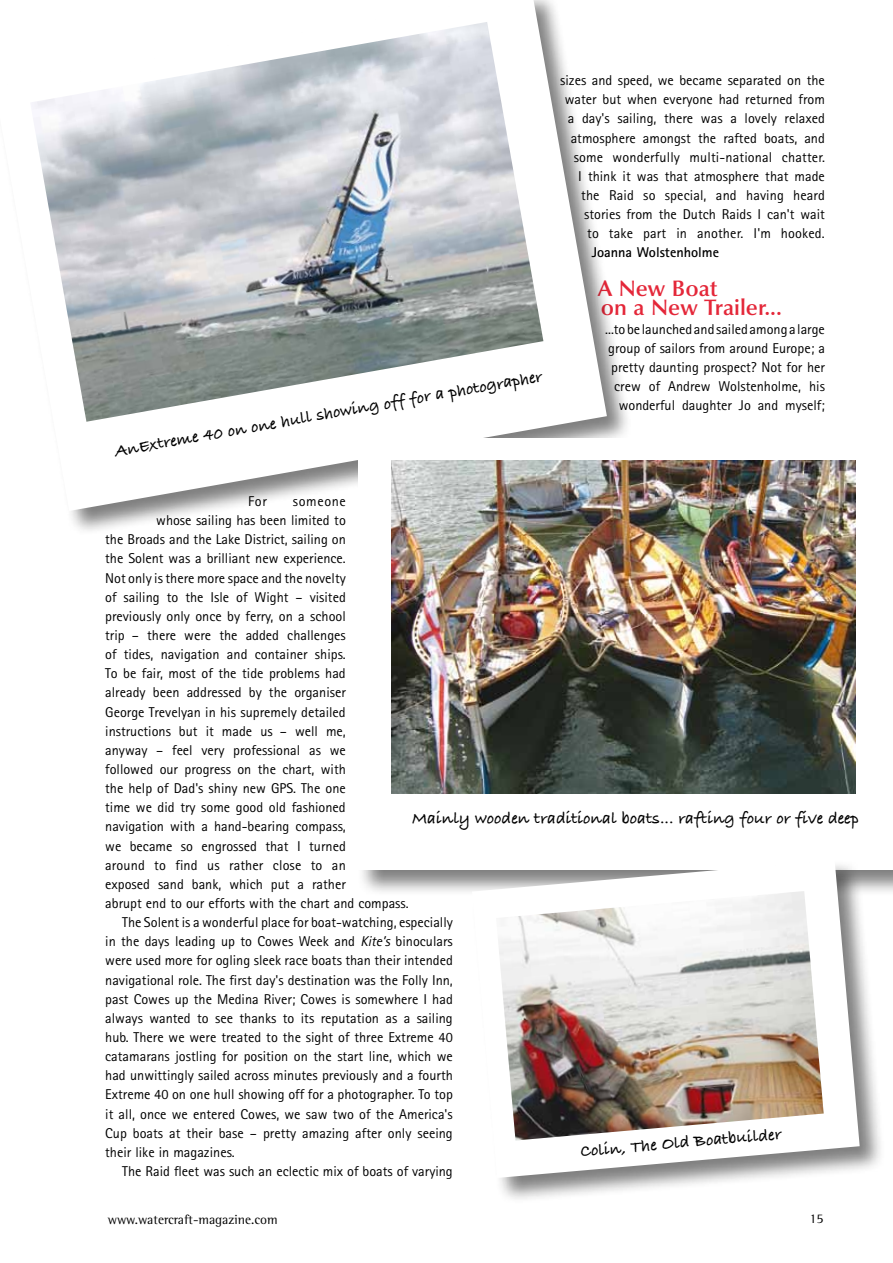
<style>
.page{position:relative;width:893px;height:1263px;background:#fff}
.page>*{position:absolute;margin:0;border:0;box-sizing:border-box;transform-origin:0 0}
.t1{font:600 22.5px/19.2px "Optima";color:#e42739}
.t2{font:17.25px "Bradley Hand ITCTT Bold";color:#000}
.t3{font:14.25px/19.2px "Rotis Sans Serif";color:#000;text-align:right}
.t4{font:700 14.25px "Rotis Sans Serif";color:#000}
.t5{font:14.25px "Rotis Sans Serif";letter-spacing:.04em;color:#000}
.t6{font:13.5px "Rotis Semi Serif";color:#000}
.s1{font-style:italic}
</style>
<div class="page">
<div style="left:0;top:0;width:631px;height:535px;background:#000;opacity:.5"></div>
<svg style="left:0;top:0;width:607px;height:511px"></svg>
<img style="left:30px;top:22px;width:513px;height:400px">
<div style="left:356px;top:436px;width:537px;height:460px;background:#000;opacity:.5"></div>
<div style="left:359px;top:438px;width:534px;height:432px;background:#fff"></div>
<img style="left:391px;top:461px;width:464px;height:332px">
<div style="left:470px;top:858px;width:415px;height:345px;background:#000;opacity:.5"></div>
<svg style="left:472px;top:860px;width:388px;height:318px"></svg>
<img style="left:496px;top:891px;width:328px;height:249px">
<p class="t2" style="left:113px;top:438px;width:435px;rotate:-10deg">AnExtreme 40 on one hull showing off for a photographer</p>
<p class="t3" style="left:560px;top:71px;width:266px">sizes and speed, we became separated on the water but when everyone had returned from a day's sailing, there was a lovely relaxed atmosphere amongst the rafted boats, and some wonderfully multi-national chatter.<br>I think it was that atmosphere that made the Raid so special, and having heard stories from the Dutch Raids I can't wait<br>to take part in another. I'm hooked.</p>
<p class="t4" style="left:592px;top:244px;width:129px">Joanna Wolstenholme</p>
<h1 class="t1" style="left:598px;top:279px;width:186px">A New Boat<br>on a New Trailer...</h1>
<p class="t3" style="left:605px;top:319px;width:221px">...to be launched and sailed among a large group of sailors from around Europe; a pretty daunting prospect? Not for her crew of Andrew Wolstenholme, his wonderful daughter Jo and myself;</p>
<p class="t3" style="left:248px;top:491px;width:20px">For</p>
<p class="t5" style="left:293px;top:493px;width:54px">someone</p>
<p class="t3" style="left:156px;top:511px;width:191px">whose sailing has been limited to</p>
<p class="t3" style="left:105px;top:530px;width:242px">the Broads and the Lake District, sailing on</p>
<p class="t3" style="left:105px;top:549px;width:242px">the Solent was a brilliant new experience.</p>
<p class="t3" style="left:105px;top:568px;width:242px">Not only is there more space and the novelty</p>
<p class="t3" style="left:105px;top:587px;width:242px">of sailing to the Isle of Wight – visited</p>
<p class="t3" style="left:105px;top:606px;width:242px">previously only once by ferry, on a school</p>
<p class="t3" style="left:105px;top:625px;width:242px">trip – there were the added challenges</p>
<p class="t3" style="left:105px;top:645px;width:242px">of tides, navigation and container ships.</p>
<p class="t3" style="left:105px;top:664px;width:242px">To be fair, most of the tide problems had</p>
<p class="t3" style="left:105px;top:683px;width:242px">already been addressed by the organiser</p>
<p class="t3" style="left:105px;top:702px;width:242px">George Trevelyan in his supremely detailed</p>
<p class="t3" style="left:105px;top:721px;width:242px">instructions but it made us – well me,</p>
<p class="t3" style="left:105px;top:740px;width:242px">anyway – feel very professional as we</p>
<p class="t3" style="left:105px;top:759px;width:242px">followed our progress on the chart, with</p>
<p class="t3" style="left:105px;top:779px;width:242px">the help of Dad's shiny new GPS. The one</p>
<p class="t3" style="left:105px;top:798px;width:242px">time we did try some good old fashioned</p>
<p class="t3" style="left:105px;top:817px;width:242px">navigation with a hand-bearing compass,</p>
<p class="t3" style="left:105px;top:836px;width:242px">we became so engrossed that I turned</p>
<p class="t3" style="left:105px;top:855px;width:242px">around to find us rather close to an</p>
<p class="t3" style="left:105px;top:874px;width:242px">exposed sand bank, which put a rather</p>
<p class="t3" style="left:105px;top:893px;width:305px">abrupt end to our efforts with the chart and compass.</p>
<p class="t3" style="left:122px;top:912px;width:332px">The Solent is a wonderful place for boat-watching, especially</p>
<p class="t3" style="left:105px;top:932px;width:349px">in the days leading up to Cowes Week and <span class="s1">Kite’s</span> binoculars</p>
<p class="t3" style="left:105px;top:951px;width:349px">were used more for ogling sleek race boats than their intended</p>
<p class="t3" style="left:105px;top:970px;width:349px">navigational role. The first day's destination was the Folly Inn,</p>
<p class="t3" style="left:105px;top:989px;width:349px">past Cowes up the Medina River; Cowes is somewhere I had</p>
<p class="t3" style="left:105px;top:1008px;width:349px">always wanted to see thanks to its reputation as a sailing</p>
<p class="t3" style="left:105px;top:1027px;width:349px">hub. There we were treated to the sight of three Extreme 40</p>
<p class="t3" style="left:105px;top:1046px;width:349px">catamarans jostling for position on the start line, which we</p>
<p class="t3" style="left:105px;top:1066px;width:349px">had unwittingly sailed across minutes previously and a fourth</p>
<p class="t3" style="left:105px;top:1085px;width:349px">Extreme 40 on one hull showing off for a photographer. To top</p>
<p class="t3" style="left:105px;top:1104px;width:349px">it all, once we entered Cowes, we saw two of the America's</p>
<p class="t3" style="left:105px;top:1123px;width:349px">Cup boats at their base – pretty amazing after only seeing</p>
<p class="t3" style="left:105px;top:1142px;width:131px">their like in magazines.</p>
<p class="t3" style="left:122px;top:1161px;width:332px">The Raid fleet was such an eclectic mix of boats of varying</p>
<p class="t2" style="left:412px;top:805px;width:448px">Mainly wooden traditional boats... rafting four or five deep</p>
<p class="t2" style="left:579px;top:1138px;width:203px;rotate:-5deg">Colin, The Old Boatbuilder</p>
<p class="t6" style="left:108px;top:1212px;width:171px">www.watercraft-magazine.com</p>
<p class="t6" style="left:809px;top:1211px;width:16px">15</p>
</div>
